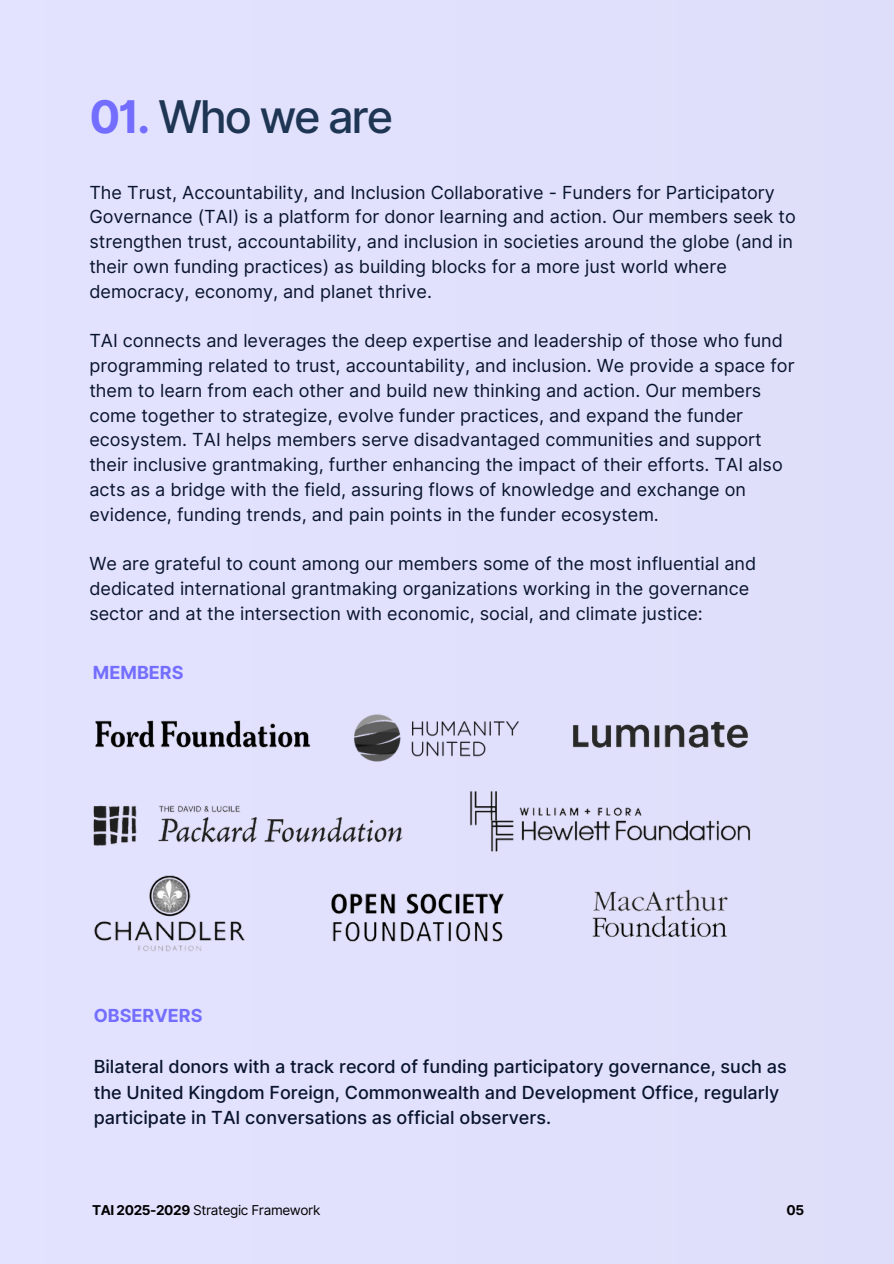
<style>
.page{position:relative;width:894px;height:1264px;background:#fff}
.page>*{position:absolute;margin:0;border:0;box-sizing:border-box;transform-origin:0 0}
.t1{font:500 45px "Inter";letter-spacing:-.05em;color:#1e3653}
.t2{font:18px/24.8px "Inter";color:#09142d}
.t3{font:500 18px/25.8px "Inter";color:#09142d}
.t4{font:700 18px "Inter";color:#736eff}
.t5{font:13.5px "Inter";letter-spacing:-.03em;color:#000}
.t6{font:700 13.5px "Inter";color:#000}
.s1{font-weight:700;color:#736eff}
.s2{font-weight:700}
</style>
<div class="page">
<div style="left:0;top:0;width:893px;height:1263px;background:#e1e0fd"></div>
<img style="left:573px;top:721px;width:175px;height:27px">
<img style="left:93px;top:805px;width:310px;height:41px">
<img style="left:94px;top:875px;width:634px;height:77px">
<img style="left:469px;top:791px;width:282px;height:61px">
<img style="left:95px;top:720px;width:216px;height:28px">
<img style="left:354px;top:714px;width:165px;height:48px">
<p class="t1" style="left:89px;top:89px;width:305px"><span class="s1">01.</span> Who we are</p>
<h1 class="t2" style="left:89px;top:180px;width:707px">The Trust, Accountability, and Inclusion Collaborative - Funders for Participatory Governance (TAI) is a platform for donor learning and action. Our members seek to strengthen trust, accountability, and inclusion in societies around the globe (and in their own funding practices) as building blocks for a more just world where democracy, economy, and planet thrive.</h1>
<p class="t2" style="left:89px;top:328px;width:706px">TAI connects and leverages the deep expertise and leadership of those who fund programming related to trust, accountability, and inclusion. We provide a space for them to learn from each other and build new thinking and action. Our members come together to strategize, evolve funder practices, and expand the funder ecosystem. TAI helps members serve disadvantaged communities and support their inclusive grantmaking, further enhancing the impact of their efforts. TAI also acts as a bridge with the field, assuring flows of knowledge and exchange on evidence, funding trends, and pain points in the funder ecosystem.</p>
<p class="t2" style="left:89px;top:551px;width:668px">We are grateful to count among our members some of the most influential and dedicated international grantmaking organizations working in the governance sector and at the intersection with economic, social, and climate justice:</p>
<h2 class="t4" style="left:93px;top:661px;width:92px">MEMBERS</h2>
<p class="t4" style="left:94px;top:1004px;width:110px">OBSERVERS</p>
<p class="t3" style="left:94px;top:1053px;width:694px">Bilateral donors with a track record of funding participatory governance, such as the United Kingdom Foreign, Commonwealth and Development Office, regularly participate in TAI conversations as official observers.</p>
<p class="t5" style="left:92px;top:1202px;width:230px"><span class="s2">TAI 2025-2029</span> Strategic Framework</p>
<p class="t6" style="left:786px;top:1202px;width:19px">05</p>
</div>
